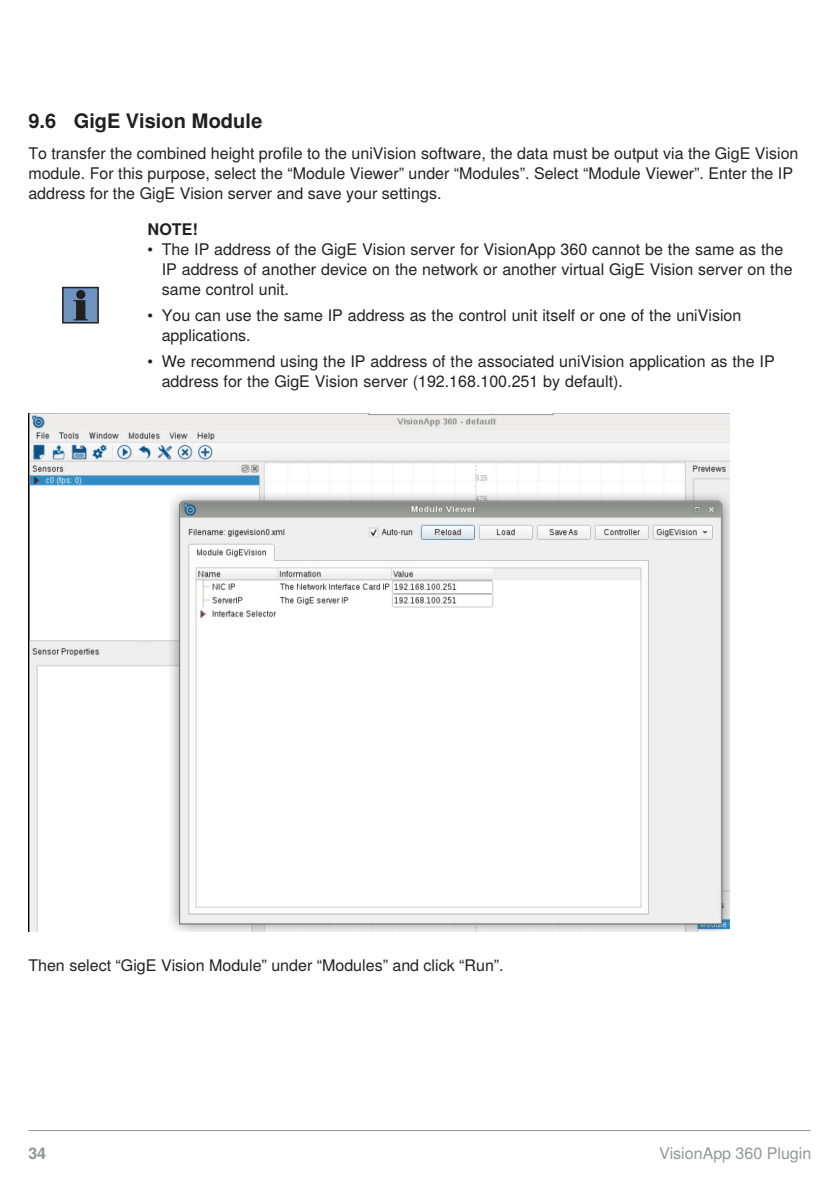
<style>
.page{position:relative;width:840px;height:1191px;background:#fff}
.page>*{position:absolute;margin:0;border:0;box-sizing:border-box;transform-origin:0 0}
.t1{font:700 20px "Nimbus Sans Global";color:#231f20}
.Copy{font:16px/20px "Nimbus Sans Global";color:#231f20}
.t2{font:16px "Nimbus Sans Global";color:#939598}
.Copy-2{font:700 16px "Nimbus Sans Global";color:#231f20}
.t3{font:700 16px "Nimbus Sans Global";color:#939598}
</style>
<div class="page">
<hr style="left:28px;top:1130px;width:782px;height:1px;background:#939598">
<div style="left:63px;top:287px;width:35px;height:36px;background:#6d93be"></div>
<div style="left:62px;top:287px;width:37px;height:36px;border:2px solid #231f20"></div>
<svg style="left:73px;top:300px;width:15px;height:20px"></svg>
<div style="left:76px;top:290px;width:9px;height:9px;background:#231f20;border-radius:50%"></div>
<img style="left:28px;top:413px;width:701px;height:518px">
<p class="t1" style="left:28px;top:109px;width:235px">9.6 GigE Vision Module</p>
<p class="Copy" style="left:28px;top:144px;width:771px">To transfer the combined height profile to the uniVision software, the data must be output via the GigE Vision module. For this purpose, select the “Module Viewer” under “Modules”. Select “Module Viewer”. Enter the IP address for the GigE Vision server and save your settings.</p>
<p class="Copy-2" style="left:147px;top:220px;width:52px">NOTE!</p>
<p class="Copy" style="left:162px;top:240px;width:632px;text-indent:-14px">• The IP address of the GigE Vision server for VisionApp 360 cannot be the same as the<br>IP address of another device on the network or another virtual GigE Vision server on the same control unit.</p>
<p class="Copy" style="left:162px;top:305px;width:581px;text-indent:-14px">• You can use the same IP address as the control unit itself or one of the uniVision applications.</p>
<p class="Copy" style="left:162px;top:351px;width:614px;text-indent:-14px">• We recommend using the IP address of the associated uniVision application as the IP address for the GigE Vision server (192.168.100.251 by default).</p>
<p class="Copy" style="left:28px;top:955px;width:476px">Then select “GigE Vision Module” under “Modules” and click “Run”.</p>
<p class="t3" style="left:28px;top:1143px;width:19px">34</p>
<p class="t2" style="left:658px;top:1143px;width:154px">VisionApp 360 Plugin</p>
</div>
